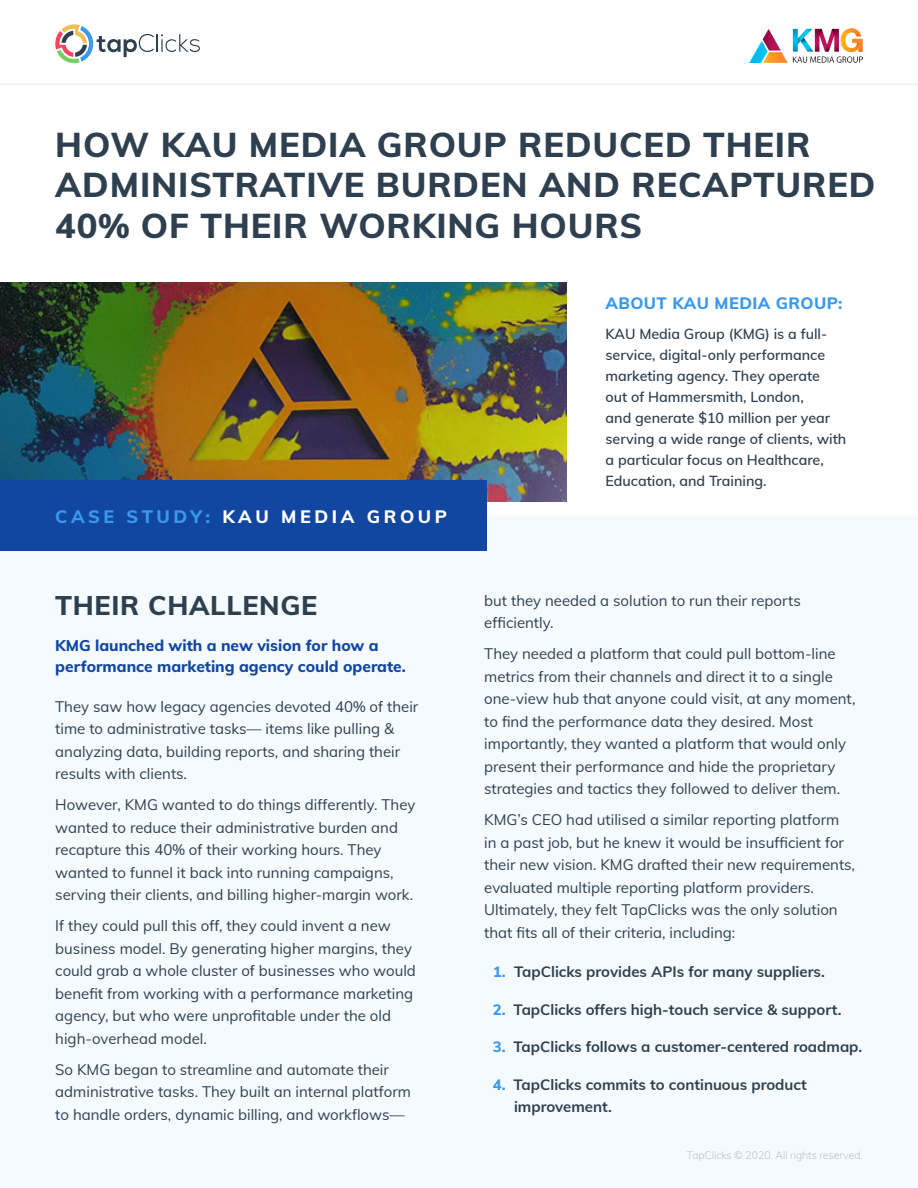
<style>
.page{position:relative;width:918px;height:1188px;background:#fff}
.page>*{position:absolute;margin:0;border:0;box-sizing:border-box;transform-origin:0 0}
.t1{font:800 34.5px/40.5px "Muli";letter-spacing:.025em;color:#2e404f}
.t2{font:800 27px "Muli";letter-spacing:.025em;color:#2e404f}
.t3{font:800 18px "Muli";letter-spacing:.2em;color:#fff}
.t4{font:800 16.5px "Muli";letter-spacing:.025em;color:#3899ed}
.t5{font:800 15.6px/21px "Muli";color:#1247a1}
.t6{font:15px/22.5px "Muli";color:#2e404f}
.t7{font:700 15px/22.5px "Muli";color:#2e404f}
.t8{font:600 14.25px/21px "Muli";color:#2e404f}
.t9{font:200 10.5px "Muli";color:#a0b0bb}
.s1{color:#3899ed}
.s2{font-weight:800;color:#3899ed}
</style>
<div class="page">
<img style="left:0;top:283px;width:567px;height:219px">
<div style="left:0;top:516px;width:918px;height:672px;background:#f5fafe"></div>
<div style="left:0;top:481px;width:486px;height:70px;background:#1247a1"></div>
<hr style="left:0;top:84px;width:918px;height:1px;background:#edf2f5">
<svg style="left:55px;top:24px;width:145px;height:39px"></svg>
<img style="left:749px;top:29px;width:114px;height:33px">
<h1 class="t1" style="left:55px;top:122px;width:822px">HOW KAU MEDIA GROUP REDUCED THEIR<br>ADMINISTRATIVE BURDEN AND RECAPTURED<br>40% OF THEIR WORKING HOURS</h1>
<p class="t3" style="left:55px;top:503px;width:393px"><span class="s1">CASE STUDY:</span> KAU MEDIA GROUP</p>
<h2 class="t2" style="left:55px;top:586px;width:264px">THEIR CHALLENGE</h2>
<p class="t5" style="left:55px;top:635px;width:352px">KMG launched with a new vision for how a performance marketing agency could operate.</p>
<p class="t6" style="left:55px;top:695px;width:365px">They saw how legacy agencies devoted 40% of their time to administrative tasks— items like pulling &amp; analyzing data, building reports, and sharing their results with clients.</p>
<p class="t6" style="left:55px;top:793px;width:362px">However, KMG wanted to do things differently. They wanted to reduce their administrative burden and recapture this 40% of their working hours. They wanted to funnel it back into running campaigns, serving their clients, and billing higher-margin work.</p>
<p class="t6" style="left:55px;top:914px;width:362px">If they could pull this off, they could invent a new business model. By generating higher margins, they could grab a whole cluster of businesses who would benefit from working with a performance marketing agency, but who were unprofitable under the old high-overhead model.</p>
<p class="t6" style="left:55px;top:1058px;width:357px">So KMG began to streamline and automate their administrative tasks. They built an internal platform to handle orders, dynamic billing, and workflows—</p>
<p class="t4" style="left:606px;top:291px;width:239px">ABOUT KAU MEDIA GROUP:</p>
<p class="t8" style="left:606px;top:323px;width:242px">KAU Media Group (KMG) is a full&shy;service, digital-only performance marketing agency. They operate<br>out of Hammersmith, London,<br>and generate $10 million per year serving a wide range of clients, with a particular focus on Healthcare,<br>Education, and Training.</p>
<p class="t6" style="left:484px;top:589px;width:318px">but they needed a solution to run their reports efficiently.</p>
<p class="t6" style="left:484px;top:642px;width:373px">They needed a platform that could pull bottom-line metrics from their channels and direct it to a single one-view hub that anyone could visit, at any moment, to find the performance data they desired. Most importantly, they wanted a platform that would only present their performance and hide the proprietary strategies and tactics they followed to deliver them.</p>
<p class="t6" style="left:484px;top:808px;width:372px">KMG’s CEO had utilised a similar reporting platform in a past job, but he knew it would be insufficient for their new vision. KMG drafted their new requirements, evaluated multiple reporting platform providers.<br>Ultimately, they felt TapClicks was the only solution that fits all of their criteria, including:</p>
<p class="t7" style="left:493px;top:960px;width:333px"><span class="s2">1.</span> TapClicks provides APIs for many suppliers.</p>
<p class="t7" style="left:493px;top:997px;width:350px"><span class="s2">2.</span> TapClicks offers high-touch service &amp; support.</p>
<p class="t7" style="left:493px;top:1035px;width:371px"><span class="s2">3.</span> TapClicks follows a customer-centered roadmap.</p>
<p class="t7" style="left:514px;top:1072px;width:294px;text-indent:-21px"><span class="s2">4.</span> TapClicks commits to continuous product improvement.</p>
<p class="t9" style="left:687px;top:1147px;width:177px">TapClicks © 2020. All rights reserved.</p>
</div>
